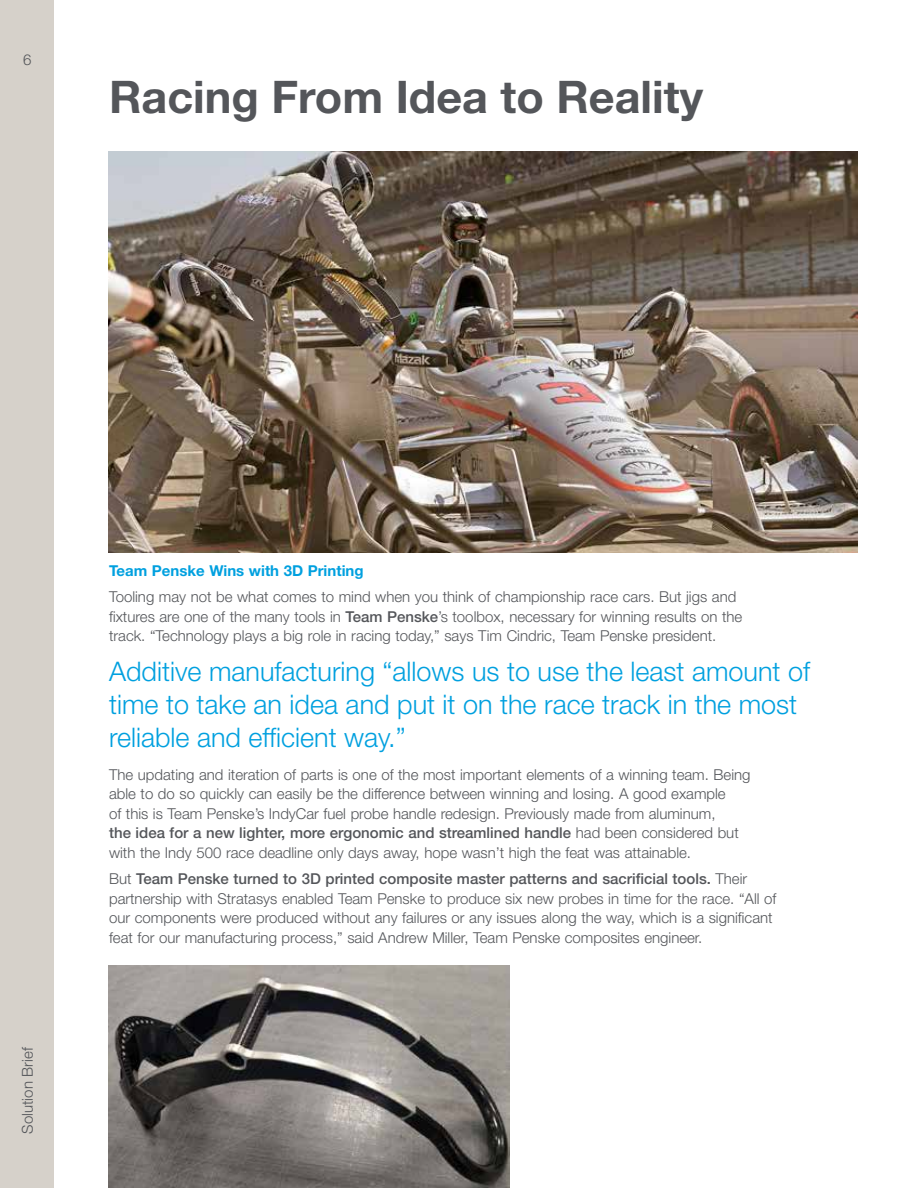
<style>
.page{position:relative;width:918px;height:1188px;background:#fff}
.page>*{position:absolute;margin:0;border:0;box-sizing:border-box;transform-origin:0 0}
.t1{font:700 45px "Helvetica Neue LT Std";color:#54565a}
.t2{font:300 27px/33px "Helvetica Neue LT Std";color:#00a0df}
.t3{font:300 15px/19.5px "Helvetica Neue LT Std";color:#54565a}
.t4{font:700 15px "Helvetica Neue LT Std";color:#00a0df}
.s1{font-weight:500}
</style>
<div class="page">
<div style="left:0;top:0;width:54px;height:1188px;background:#d6d1ca"></div>
<img style="left:108px;top:151px;width:749px;height:402px">
<img style="left:108px;top:965px;width:402px;height:223px">
<p class="t3" style="left:23px;top:49px;width:10px">6</p>
<h1 class="t1" style="left:109px;top:69px;width:595px">Racing From Idea to Reality</h1>
<p class="t3" style="left:17px;top:1134px;width:89px;rotate:-90deg">Solution Brief</p>
<p class="t4" style="left:109px;top:561px;width:256px">Team Penske Wins with 3D Printing</p>
<p class="t3" style="left:109px;top:587px;width:635px">Tooling may not be what comes to mind when you think of championship race cars. But jigs and fixtures are one of the many tools in <span class="s1">Team Penske</span>’s toolbox, necessary for winning results on the track. “Technology plays a big role in racing today,” says Tim Cindric, Team Penske president.</p>
<h2 class="t2" style="left:109px;top:654px;width:703px">Additive manufacturing “allows us to use the least amount of time to take an idea and put it on the race track in the most reliable and efficient way.”</h2>
<p class="t3" style="left:109px;top:764px;width:643px">The updating and iteration of parts is one of the most important elements of a winning team. Being able to do so quickly can easily be the difference between winning and losing. A good example<br>of this is Team Penske’s IndyCar fuel probe handle redesign. Previously made from aluminum,<br><span class="s1">the idea for a new lighter, more ergonomic and streamlined handle</span> had been considered but with the Indy 500 race deadline only days away, hope wasn’t high the feat was attainable.</p>
<p class="t3" style="left:109px;top:869px;width:669px">But <span class="s1">Team Penske turned to 3D printed composite master patterns and sacrificial tools.</span> Their partnership with Stratasys enabled Team Penske to produce six new probes in time for the race. “All of our components were produced without any failures or any issues along the way, which is a significant feat for our manufacturing process,” said Andrew Miller, Team Penske composites engineer.</p>
</div>
